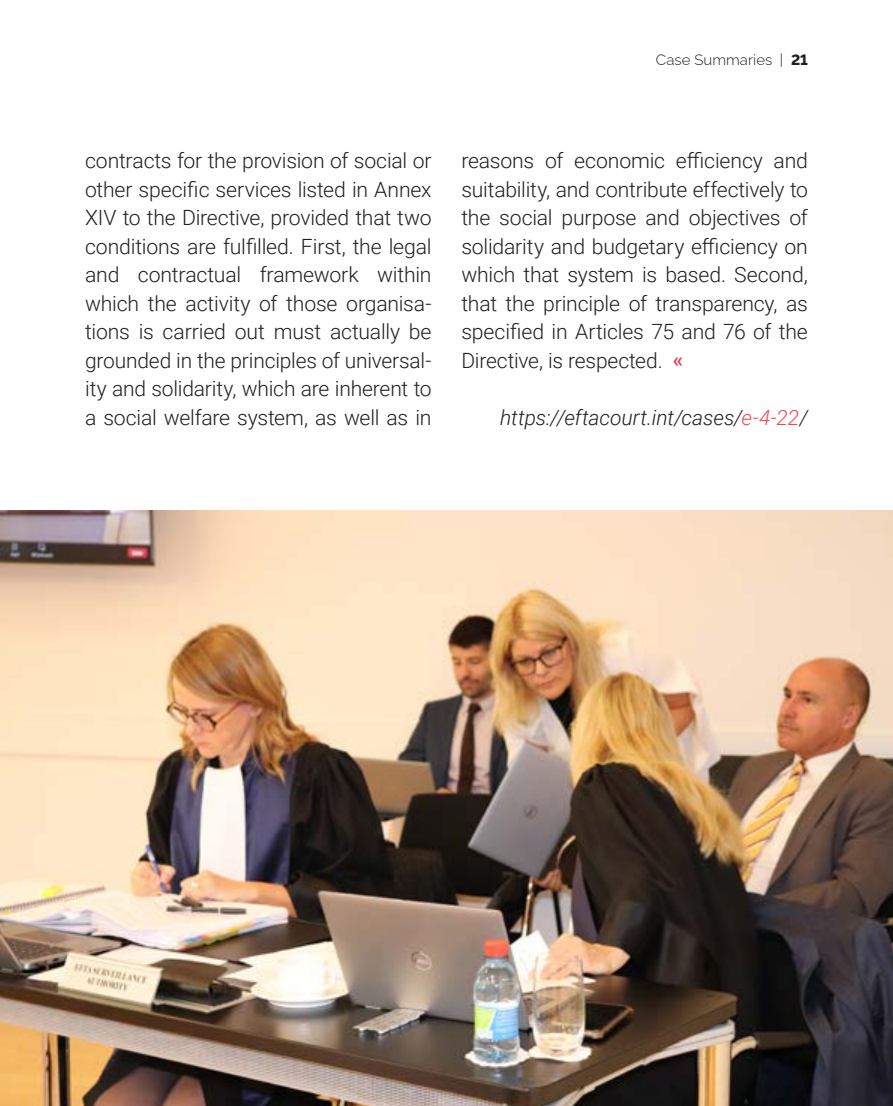
<style>
.page{position:relative;width:893px;height:1106px;background:#fff}
.page>*{position:absolute;margin:0;border:0;box-sizing:border-box;transform-origin:0 0}
.t1{font:300 21px/28.5px "Roboto";letter-spacing:-.01em;color:#231f20;text-align:justify}
.t2{font:italic 300 21px "Roboto";letter-spacing:-.005em;color:#231f20}
.t3{font:300 15px "Raleway";letter-spacing:.005em;color:#231f20}
.s1{font-weight:800}
.s2{font-weight:700;color:#ef4659}
.s3{color:#ef4659}
</style>
<div class="page">
<img style="left:0;top:510px;width:893px;height:596px">
<p class="t3" style="left:656px;top:48px;width:154px">Case Summaries | <span class="s1">21</span></p>
<p class="t1" style="left:85px;top:146px;width:348px">contracts for the provision of social or other specific services listed in Annex XIV to the Directive, provided that two conditions are fulfilled. First, the legal and contractual framework within which the activity of those organisa&shy;tions is carried out must actually be grounded in the principles of universal&shy;ity and solidarity, which are inherent to a social welfare system, as well as in</p>
<p class="t1" style="left:461px;top:146px;width:348px">reasons of economic efficiency and suitability, and contribute effectively to the social purpose and objectives of solidarity and budgetary efficiency on which that system is based. Second, that the principle of transparency, as specified in Articles 75 and 76 of the Directive, is respected. <span class="s2">«</span></p>
<p class="t2" style="left:500px;top:402px;width:309px">https://eftacourt.int/cases/<span class="s3">e-4-22</span>/</p>
</div>
